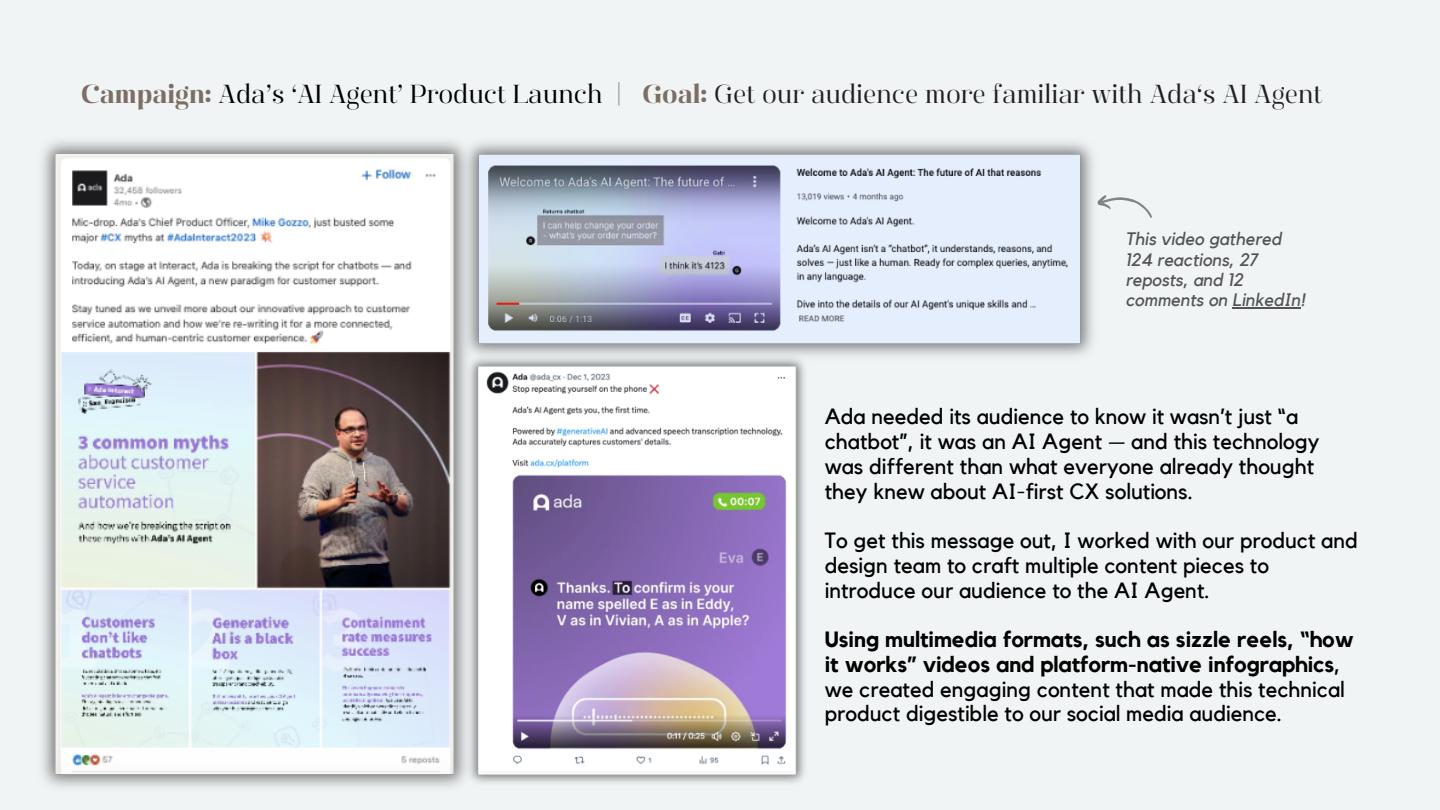
<style>
.page{position:relative;width:1440px;height:810px;background:#f0f4f4}
.page>*{position:absolute;margin:0;border:0;box-sizing:border-box;transform-origin:0 0}
.t1{font:26px "Manison 400";color:#231f20}
.t2{font:22px/24.8px "Kollektif";color:#000}
.t3{font:700 22px/24.8px "Kollektif";color:#000}
.t4{font:italic 18px/20.2px "Kollektif";color:#545454}
.s1{font-family:"Manison 700";color:#7d6d64}
.s2{color:#000}
.s3{font-weight:400}
</style>
<div class="page">
<img style="left:42px;top:141px;width:421px;height:646px">
<img style="left:404px;top:141px;width:689px;height:226px">
<img style="left:463px;top:346px;width:349px;height:437px">
<svg style="left:1097px;top:195px;width:55px;height:23px"></svg>
<hr style="left:1232px;top:308px;width:68px;height:1px;background:#545454">
<p class="t1" style="left:81px;top:79px;width:1243px"><span class="s1">Campaign:</span> <span class="s2">Ada’s ‘AI Agent’ Product Launch |</span> <span class="s1">Goal:</span> Get our audience more familiar with Ada‘s AI Agent</p>
<p class="t4" style="left:1125px;top:230px;width:181px">This video gathered<br>124 reactions, 27 reposts, and 12 comments on LinkedIn!</p>
<p class="t2" style="left:825px;top:405px;width:496px">Ada needed its audience to know it wasn’t just “a chatbot”, it was an AI Agent — and this technology was different than what everyone already thought they knew about AI-first CX solutions.</p>
<p class="t2" style="left:825px;top:529px;width:535px">To get this message out, I worked with our product and design team to craft multiple content pieces to introduce our audience to the AI Agent.</p>
<p class="t3" style="left:825px;top:628px;width:531px">Using multimedia formats, such as sizzle reels, “how it works” videos and platform-native infographics<span class="s3">, we created engaging content that made this technical product digestible to our social media audience.</span></p>
</div>
